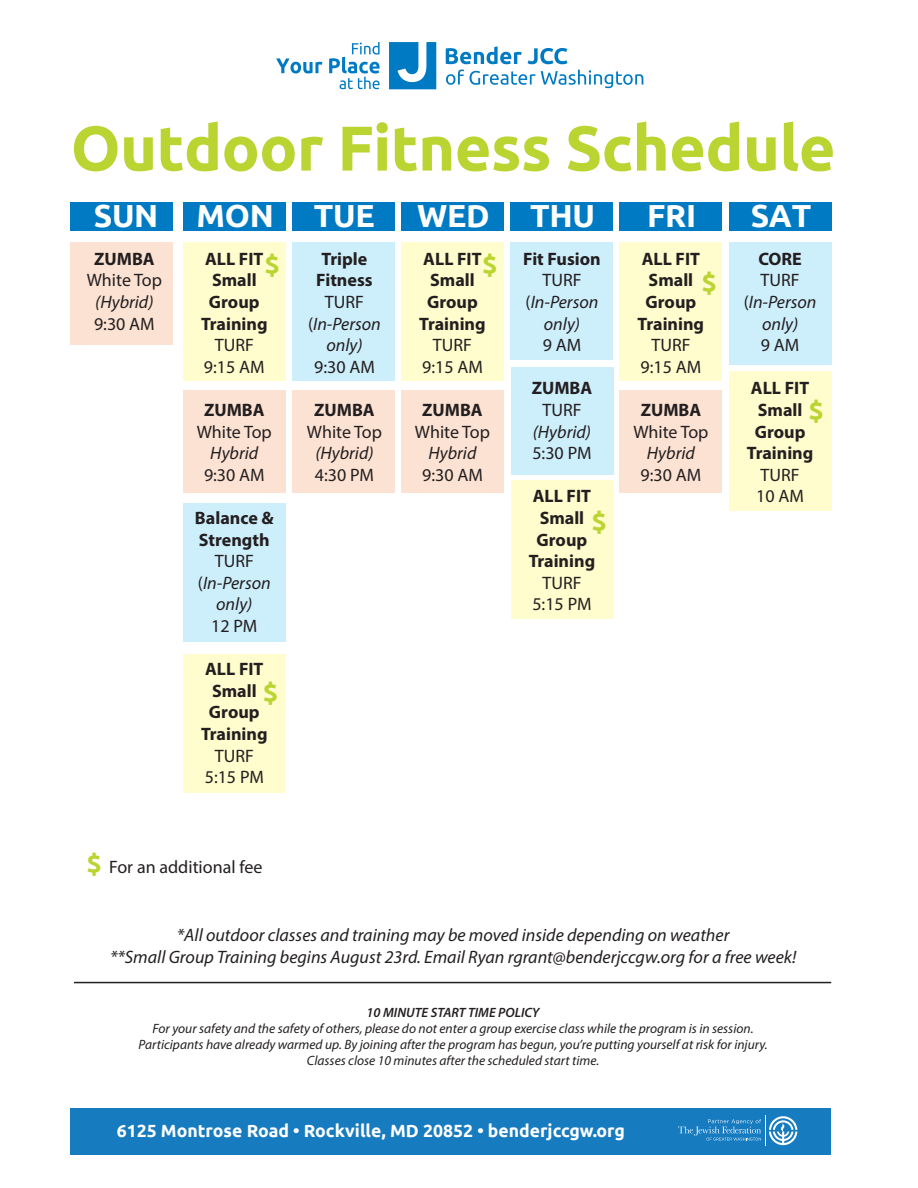
<style>
.page{position:relative;width:918px;height:1188px;background:#fff}
.page>*{position:absolute;margin:0;border:0;box-sizing:border-box;transform-origin:0 0}
.t1{font:700 63.15px "Ubuntu";letter-spacing:-.01em;color:#bad431}
.t2{font:700 31.95px "Ubuntu";letter-spacing:-.01em;color:#fff}
.t3{font:700 26.1px "Ubuntu";color:#bad431}
.t4{font:italic 18px/21.6px "Myriad Pro";color:#231f20;text-align:center}
.t5{font:700 18px/21.6px "Myriad Pro";color:#231f20;text-align:center}
.t6{font:18px/21.6px "Myriad Pro";color:#231f20;text-align:center}
.t7{font:700 17.55px "Ubuntu";color:#fff}
.t8{font:italic 13.5px/16.2px "Myriad Pro";color:#231f20;text-align:center}
.t9{font:italic 600 13.5px "Myriad Pro";color:#231f20}
.s1{font-style:normal}
</style>
<div class="page">
<div style="left:183px;top:242px;width:102px;height:139px;background:#fffccd"></div>
<div style="left:71px;top:242px;width:102px;height:103px;background:#fce2d3"></div>
<div style="left:183px;top:390px;width:102px;height:102px;background:#fce2d3"></div>
<div style="left:292px;top:390px;width:103px;height:102px;background:#fce2d3"></div>
<div style="left:401px;top:390px;width:103px;height:102px;background:#fce2d3"></div>
<div style="left:620px;top:390px;width:102px;height:102px;background:#fce2d3"></div>
<div style="left:292px;top:242px;width:103px;height:139px;background:#cdeefb"></div>
<div style="left:401px;top:242px;width:103px;height:139px;background:#fffccd"></div>
<div style="left:511px;top:242px;width:102px;height:118px;background:#cdeefb"></div>
<div style="left:620px;top:242px;width:102px;height:139px;background:#fffccd"></div>
<div style="left:729px;top:242px;width:102px;height:123px;background:#cdeefb"></div>
<div style="left:729px;top:371px;width:102px;height:140px;background:#fffccd"></div>
<div style="left:512px;top:367px;width:102px;height:108px;background:#cdeefb"></div>
<div style="left:183px;top:503px;width:102px;height:139px;background:#cdeefb"></div>
<div style="left:183px;top:654px;width:102px;height:139px;background:#fffccd"></div>
<div style="left:512px;top:480px;width:102px;height:139px;background:#fffccd"></div>
<svg style="left:389px;top:42px;width:47px;height:47px"></svg>
<svg style="left:446px;top:70px;width:18px;height:15px"></svg>
<svg style="left:470px;top:70px;width:173px;height:18px"></svg>
<svg style="left:446px;top:46px;width:76px;height:18px"></svg>
<svg style="left:528px;top:48px;width:39px;height:16px"></svg>
<svg style="left:276px;top:58px;width:46px;height:16px"></svg>
<svg style="left:329px;top:42px;width:51px;height:47px"></svg>
<div style="left:71px;top:203px;width:102px;height:28px;background:#007bc3"></div>
<div style="left:183px;top:203px;width:102px;height:28px;background:#007bc3"></div>
<div style="left:292px;top:203px;width:103px;height:28px;background:#007bc3"></div>
<div style="left:401px;top:203px;width:103px;height:28px;background:#007bc3"></div>
<div style="left:511px;top:203px;width:102px;height:28px;background:#007bc3"></div>
<div style="left:620px;top:203px;width:102px;height:28px;background:#007bc3"></div>
<div style="left:729px;top:203px;width:102px;height:28px;background:#007bc3"></div>
<hr style="left:74px;top:982px;width:757px;height:1px;background:#231f20">
<div style="left:71px;top:1108px;width:760px;height:47px;background:#177bc0"></div>
<svg style="left:769px;top:1116px;width:28px;height:29px"></svg>
<svg style="left:678px;top:1119px;width:83px;height:22px"></svg>
<hr style="left:765px;top:1116px;width:1px;height:30px;background:#fff">
<h1 class="t1" style="left:71px;top:110px;width:766px">Outdoor Fitness Schedule</h1>
<h2 class="t2" style="left:94px;top:196px;width:182px">SUN MON</h2>
<h2 class="t2" style="left:314px;top:196px;width:62px">TUE</h2>
<h2 class="t2" style="left:417px;top:196px;width:74px">WED</h2>
<h2 class="t2" style="left:530px;top:196px;width:66px">THU</h2>
<h2 class="t2" style="left:647px;top:196px;width:51px">FRI</h2>
<h2 class="t2" style="left:751px;top:196px;width:62px">SAT</h2>
<p class="t5" style="left:94px;top:247px;width:62px">ZUMBA</p>
<p class="t6" style="left:87px;top:269px;width:77px">White Top</p>
<p class="t4" style="left:95px;top:291px;width:60px">(Hybrid)</p>
<p class="t6" style="left:94px;top:313px;width:62px">9:30 AM</p>
<p class="t5" style="left:316px;top:247px;width:58px;text-align:left">Triple<br>Fitness</p>
<p class="t4" style="left:308px;top:291px;width:74px"><span class="s1">TURF (</span>In-Person only)</p>
<p class="t6" style="left:314px;top:356px;width:62px">9:30 AM</p>
<p class="t5" style="left:314px;top:399px;width:62px">ZUMBA</p>
<p class="t6" style="left:307px;top:421px;width:77px">White Top</p>
<p class="t4" style="left:315px;top:442px;width:60px">(Hybrid)</p>
<p class="t6" style="left:315px;top:464px;width:61px">4:30 PM</p>
<p class="t5" style="left:523px;top:247px;width:79px">Fit Fusion</p>
<p class="t4" style="left:526px;top:269px;width:74px"><span class="s1">TURF (</span>In-Person only)</p>
<p class="t6" style="left:543px;top:334px;width:40px">9 AM</p>
<p class="t5" style="left:532px;top:377px;width:62px">ZUMBA</p>
<p class="t6" style="left:542px;top:399px;width:41px">TURF</p>
<p class="t4" style="left:533px;top:421px;width:60px">(Hybrid)</p>
<p class="t6" style="left:532px;top:442px;width:61px">5:30 PM</p>
<p class="t5" style="left:529px;top:485px;width:68px">ALL FIT<br>Small<br>Group<br>Training</p>
<p class="t6" style="left:532px;top:572px;width:61px">TURF<br>5:15 PM</p>
<p class="t5" style="left:758px;top:247px;width:45px">CORE</p>
<p class="t4" style="left:744px;top:269px;width:74px"><span class="s1">TURF (</span>In-Person only)</p>
<p class="t6" style="left:761px;top:334px;width:40px">9 AM</p>
<p class="t5" style="left:747px;top:377px;width:68px">ALL FIT<br>Small<br>Group<br>Training</p>
<p class="t6" style="left:756px;top:464px;width:49px;text-align:left">TURF<br>10 AM</p>
<p class="t5" style="left:201px;top:247px;width:68px">ALL FIT<br>Small<br>Group<br>Training</p>
<p class="t6" style="left:204px;top:334px;width:62px">TURF<br>9:15 AM</p>
<p class="t5" style="left:204px;top:399px;width:62px">ZUMBA</p>
<p class="t6" style="left:197px;top:421px;width:77px">White Top</p>
<p class="t4" style="left:210px;top:442px;width:50px">Hybrid</p>
<p class="t6" style="left:204px;top:464px;width:62px">9:30 AM</p>
<p class="t5" style="left:195px;top:507px;width:80px;text-align:left">Balance &amp;<br>Strength</p>
<p class="t4" style="left:198px;top:550px;width:74px"><span class="s1">TURF (</span>In-Person only)</p>
<p class="t6" style="left:211px;top:615px;width:48px">12 PM</p>
<p class="t5" style="left:201px;top:658px;width:68px">ALL FIT<br>Small<br>Group<br>Training</p>
<p class="t6" style="left:205px;top:745px;width:61px">TURF<br>5:15 PM</p>
<p class="t5" style="left:419px;top:247px;width:68px">ALL FIT<br>Small<br>Group<br>Training</p>
<p class="t6" style="left:422px;top:334px;width:62px">TURF<br>9:15 AM</p>
<p class="t5" style="left:422px;top:399px;width:62px">ZUMBA</p>
<p class="t6" style="left:415px;top:421px;width:77px">White Top</p>
<p class="t4" style="left:428px;top:442px;width:50px">Hybrid</p>
<p class="t6" style="left:422px;top:464px;width:62px">9:30 AM</p>
<p class="t5" style="left:638px;top:247px;width:68px">ALL FIT<br>Small<br>Group<br>Training</p>
<p class="t6" style="left:641px;top:334px;width:62px">TURF<br>9:15 AM</p>
<p class="t5" style="left:641px;top:399px;width:62px">ZUMBA</p>
<p class="t6" style="left:633px;top:421px;width:77px">White Top</p>
<p class="t4" style="left:647px;top:442px;width:50px">Hybrid</p>
<p class="t6" style="left:641px;top:464px;width:62px">9:30 AM</p>
<h3 class="t3" style="left:265px;top:249px;width:16px">$</h3>
<h3 class="t3" style="left:483px;top:249px;width:16px">$</h3>
<h3 class="t3" style="left:702px;top:267px;width:16px">$</h3>
<h3 class="t3" style="left:809px;top:395px;width:16px">$</h3>
<h3 class="t3" style="left:592px;top:505px;width:16px">$</h3>
<h3 class="t3" style="left:263px;top:677px;width:16px">$</h3>
<h3 class="t3" style="left:87px;top:848px;width:16px">$</h3>
<p class="t6" style="left:109px;top:856px;width:155px">For an additional fee</p>
<p class="t4" style="left:110px;top:924px;width:688px">*All outdoor classes and training may be moved inside depending on weather<br>**Small Group Training begins August 23rd. Email Ryan rgrant@benderjccgw.org for a free week!</p>
<p class="t9" style="left:367px;top:1003px;width:175px">10 MINUTE START TIME POLICY</p>
<p class="t8" style="left:139px;top:1020px;width:631px">For your safety and the safety of others, please do not enter a group exercise class while the program is in session.<br>Participants have already warmed up. By joining after the program has begun, you’re putting yourself at risk for injury.<br>Classes close 10 minutes after the scheduled start time.</p>
<p class="t7" style="left:117px;top:1120px;width:510px">6125 Montrose Road • Rockville, MD 20852 • benderjccgw.org</p>
</div>
